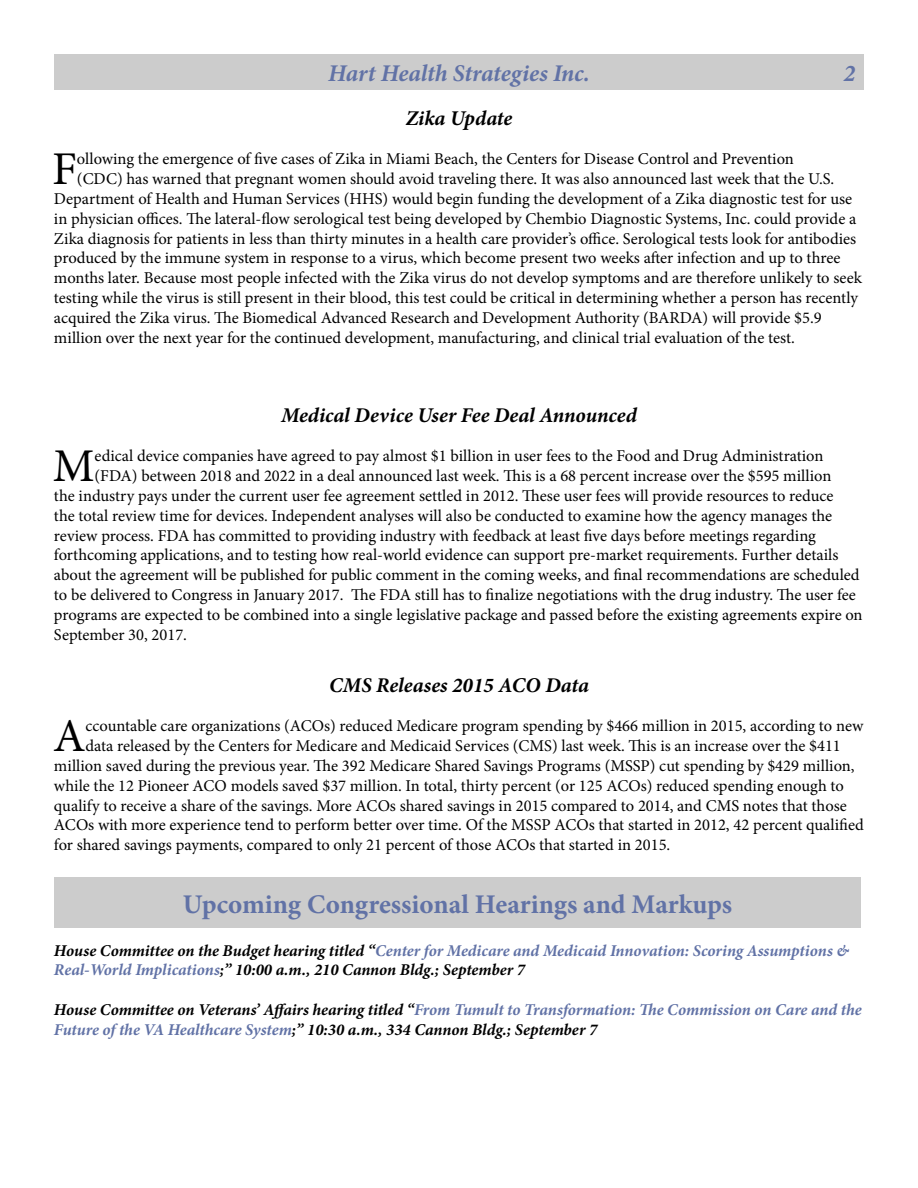
<style>
.page{position:relative;width:918px;height:1188px;background:#fff}
.page>*{position:absolute;margin:0;border:0;box-sizing:border-box;transform-origin:0 0}
.t1{font:46.95px "Minion Pro";color:#000}
.t2{font:700 27px "Minion Pro";color:#6172a6}
.t3{font:italic 700 24px "Minion Pro";letter-spacing:-.005em;color:#6172a6}
.t4{font:italic 700 21px "Minion Pro";color:#000}
.t5{font:16.5px "Minion Pro";color:#000}
.t6{font:italic 700 16.5px/19.8px "Minion Pro";letter-spacing:-.005em;color:#000}
.t7{font:italic 700 16.5px/19.8px "Minion Pro";letter-spacing:-.005em;color:#6172a6}
.s1{color:#000}
.s2{color:#6172a6}
</style>
<div class="page">
<div style="left:54px;top:54px;width:810px;height:36px;background:#ccc"></div>
<div style="left:54px;top:878px;width:807px;height:50px;background:#ccc"></div>
<h3 class="t3" style="left:328px;top:56px;width:263px">Hart Health Strategies Inc.</h3>
<h3 class="t3" style="left:844px;top:56px;width:13px">2</h3>
<p class="t4" style="left:406px;top:103px;width:108px">Zika Update</p>
<h1 class="t1" style="left:52px;top:138px;width:26px">F</h1>
<p class="t5" style="left:77px;top:148px;width:718px">ollowing the emergence of five cases of Zika in Miami Beach, the Centers for Disease Control and Prevention</p>
<p class="t5" style="left:77px;top:168px;width:759px">(CDC) has warned that pregnant women should avoid traveling there. It was also announced last week that the U.S.</p>
<p class="t5" style="left:54px;top:188px;width:800px">Department of Health and Human Services (HHS) would begin funding the development of a Zika diagnostic test for use</p>
<p class="t5" style="left:54px;top:207px;width:804px">in physician offices. The lateral-flow serological test being developed by Chembio Diagnostic Systems, Inc. could provide a</p>
<p class="t5" style="left:54px;top:227px;width:804px">Zika diagnosis for patients in less than thirty minutes in a health care provider’s office. Serological tests look for antibodies</p>
<p class="t5" style="left:54px;top:247px;width:788px">produced by the immune system in response to a virus, which become present two weeks after infection and up to three</p>
<p class="t5" style="left:54px;top:267px;width:809px">months later. Because most people infected with the Zika virus do not develop symptoms and are therefore unlikely to seek</p>
<p class="t5" style="left:54px;top:287px;width:806px">testing while the virus is still present in their blood, this test could be critical in determining whether a person has recently</p>
<p class="t5" style="left:54px;top:306px;width:769px">acquired the Zika virus. The Biomedical Advanced Research and Development Authority (BARDA) will provide $5.9</p>
<p class="t5" style="left:54px;top:326px;width:742px">million over the next year for the continued development, manufacturing, and clinical trial evaluation of the test.</p>
<p class="t4" style="left:281px;top:400px;width:357px">Medical Device User Fee Deal Announced</p>
<h1 class="t1" style="left:53px;top:435px;width:43px">M</h1>
<p class="t5" style="left:95px;top:445px;width:730px">edical device companies have agreed to pay almost $1 billion in user fees to the Food and Drug Administration</p>
<p class="t5" style="left:95px;top:465px;width:738px">(FDA) between 2018 and 2022 in a deal announced last week. This is a 68 percent increase over the $595 million</p>
<p class="t5" style="left:54px;top:485px;width:781px">the industry pays under the current user fee agreement settled in 2012. These user fees will provide resources to reduce</p>
<p class="t5" style="left:54px;top:504px;width:780px">the total review time for devices. Independent analyses will also be conducted to examine how the agency manages the</p>
<p class="t5" style="left:54px;top:524px;width:763px">review process. FDA has committed to providing industry with feedback at least five days before meetings regarding</p>
<p class="t5" style="left:54px;top:544px;width:786px">forthcoming applications, and to testing how real-world evidence can support pre-market requirements. Further details</p>
<p class="t5" style="left:54px;top:564px;width:807px">about the agreement will be published for public comment in the coming weeks, and final recommendations are scheduled</p>
<p class="t5" style="left:54px;top:584px;width:803px">to be delivered to Congress in January 2017. The FDA still has to finalize negotiations with the drug industry. The user fee</p>
<p class="t5" style="left:54px;top:603px;width:810px">programs are expected to be combined into a single legislative package and passed before the existing agreements expire on</p>
<p class="t5" style="left:54px;top:623px;width:135px">September 30, 2017.</p>
<p class="t4" style="left:329px;top:670px;width:261px">CMS Releases 2015 ACO Data</p>
<h1 class="t1" style="left:53px;top:705px;width:34px">A</h1>
<p class="t5" style="left:86px;top:715px;width:779px">ccountable care organizations (ACOs) reduced Medicare program spending by $466 million in 2015, according to new</p>
<p class="t5" style="left:86px;top:735px;width:757px">data released by the Centers for Medicare and Medicaid Services (CMS) last week. This is an increase over the $411</p>
<p class="t5" style="left:54px;top:755px;width:802px">million saved during the previous year. The 392 Medicare Shared Savings Programs (MSSP) cut spending by $429 million,</p>
<p class="t5" style="left:54px;top:774px;width:791px">while the 12 Pioneer ACO models saved $37 million. In total, thirty percent (or 125 ACOs) reduced spending enough to</p>
<p class="t5" style="left:54px;top:794px;width:795px">qualify to receive a share of the savings. More ACOs shared savings in 2015 compared to 2014, and CMS notes that those</p>
<p class="t5" style="left:54px;top:814px;width:811px">ACOs with more experience tend to perform better over time. Of the MSSP ACOs that started in 2012, 42 percent qualified</p>
<p class="t5" style="left:54px;top:834px;width:618px">for shared savings payments, compared to only 21 percent of those ACOs that started in 2015.</p>
<h2 class="t2" style="left:183px;top:885px;width:551px">Upcoming Congressional Hearings and Markups</h2>
<p class="t7" style="left:54px;top:940px;width:797px"><span class="s1">House Committee on the Budget hearing titled “</span>Center for Medicare and Medicaid Innovation: Scoring Assumptions &amp;<br>Real-World Implications<span class="s1">;” 10:00 a.m., 210 Cannon Bldg.; September 7</span></p>
<p class="t6" style="left:54px;top:999px;width:809px">House Committee on Veterans’ Affairs hearing titled “<span class="s2">From Tumult to Transformation: The Commission on Care and the<br>Future of the VA Healthcare System</span>;” 10:30 a.m., 334 Cannon Bldg.; September 7</p>
</div>
